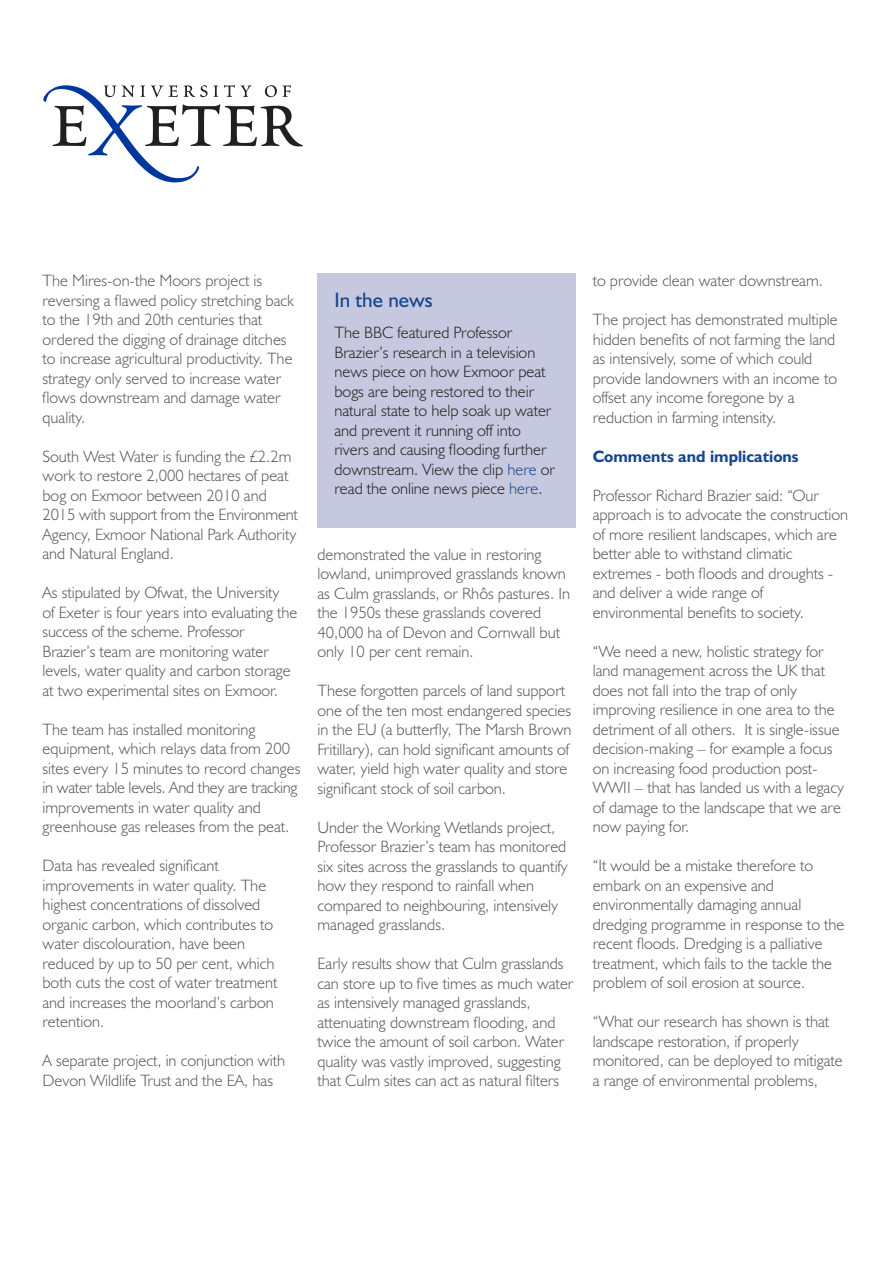
<style>
.page{position:relative;width:893px;height:1263px;background:#fff}
.page>*{position:absolute;margin:0;border:0;box-sizing:border-box;transform-origin:0 0}
.t1{font:21px "Humanist 521 BT";color:#17468e}
.t2{font:300 16.5px/19.5px "Humanist 521 BT";color:#57585a}
.t3{font:300 16.5px/19.5px "Humanist 521 BT";color:#231f20}
.t4{font:700 16.5px "Humanist 521 BT";color:#17468e}
.s1{color:#17468e}
</style>
<div class="page">
<svg style="left:43px;top:85px;width:260px;height:97px"></svg>
<div style="left:317px;top:274px;width:259px;height:254px;background:#c6c8df"></div>
<p class="t2" style="left:43px;top:270px;width:253px">The Mires-on-the Moors project is reversing a flawed policy stretching back to the 19th and 20th centuries that ordered the digging of drainage ditches to increase agricultural productivity. The strategy only served to increase water flows downstream and damage water quality.</p>
<p class="t2" style="left:43px;top:446px;width:257px">South West Water is funding the £2.2m work to restore 2,000 hectares of peat bog on Exmoor between 2010 and 2015 with support from the Environment Agency, Exmoor National Park Authority and Natural England.</p>
<p class="t2" style="left:43px;top:582px;width:256px">As stipulated by Ofwat, the University<br>of Exeter is four years into evaluating the success of the scheme. Professor Brazier’s team are monitoring water levels, water quality and carbon storage at two experimental sites on Exmoor.</p>
<p class="t2" style="left:43px;top:719px;width:259px">The team has installed monitoring equipment, which relays data from 200 sites every 15 minutes to record changes in water table levels. And they are tracking improvements in water quality and greenhouse gas releases from the peat.</p>
<p class="t2" style="left:43px;top:855px;width:236px">Data has revealed significant improvements in water quality. The highest concentrations of dissolved organic carbon, which contributes to water discolouration, have been reduced by up to 50 per cent, which both cuts the cost of water treatment and increases the moorland’s carbon retention.</p>
<p class="t2" style="left:43px;top:1050px;width:244px">A separate project, in conjunction with<br>Devon Wildlife Trust and the EA, has</p>
<p class="t1" style="left:334px;top:286px;width:100px">In the news</p>
<p class="t3" style="left:334px;top:322px;width:222px">The BBC featured Professor<br>Brazier’s research in a television news piece on how Exmoor peat bogs are being restored to their natural state to help soak up water and prevent it running off into rivers and causing flooding further downstream. View the clip <span class="s1">here</span> or read the online news piece <span class="s1">here</span>.</p>
<p class="t2" style="left:317px;top:544px;width:254px">demonstrated the value in restoring lowland, unimproved grasslands known as Culm grasslands, or Rhôs pastures. In the 1950s these grasslands covered 40,000 ha of Devon and Cornwall but only 10 per cent remain.</p>
<p class="t2" style="left:317px;top:681px;width:255px">These forgotten parcels of land support one of the ten most endangered species in the EU (a butterfly, The Marsh Brown Fritillary), can hold significant amounts of water, yield high water quality and store significant stock of soil carbon.</p>
<p class="t2" style="left:317px;top:817px;width:252px">Under the Working Wetlands project, Professor Brazier’s team has monitored six sites across the grasslands to quantify how they respond to rainfall when compared to neighbouring, intensively managed grasslands.</p>
<p class="t2" style="left:317px;top:954px;width:257px">Early results show that Culm grasslands can store up to five times as much water as intensively managed grasslands, attenuating downstream flooding, and twice the amount of soil carbon. Water quality was vastly improved, suggesting that Culm sites can act as natural filters</p>
<p class="t2" style="left:593px;top:270px;width:232px">to provide clean water downstream.</p>
<p class="t2" style="left:593px;top:309px;width:246px">The project has demonstrated multiple hidden benefits of not farming the land as intensively, some of which could provide landowners with an income to offset any income foregone by a reduction in farming intensity.</p>
<p class="t4" style="left:593px;top:446px;width:208px">Comments and implications</p>
<p class="t2" style="left:593px;top:485px;width:257px">Professor Richard Brazier said: “Our approach is to advocate the construction of more resilient landscapes, which are better able to withstand climatic extremes - both floods and droughts - and deliver a wide range of environmental benefits to society.</p>
<p class="t2" style="left:593px;top:641px;width:253px">“We need a new, holistic strategy for land management across the UK that does not fall into the trap of only improving resilience in one area to the detriment of all others. It is single-issue decision-making – for example a focus on increasing food production post-WWII – that has landed us with a legacy of damage to the landscape that we are now paying for.</p>
<p class="t2" style="left:593px;top:855px;width:253px">“It would be a mistake therefore to embark on an expensive and environmentally damaging annual dredging programme in response to the recent floods. Dredging is a palliative treatment, which fails to the tackle the problem of soil erosion at source.</p>
<p class="t2" style="left:593px;top:1011px;width:252px">“What our research has shown is that landscape restoration, if properly monitored, can be deployed to mitigate a range of environmental problems,</p>
</div>
